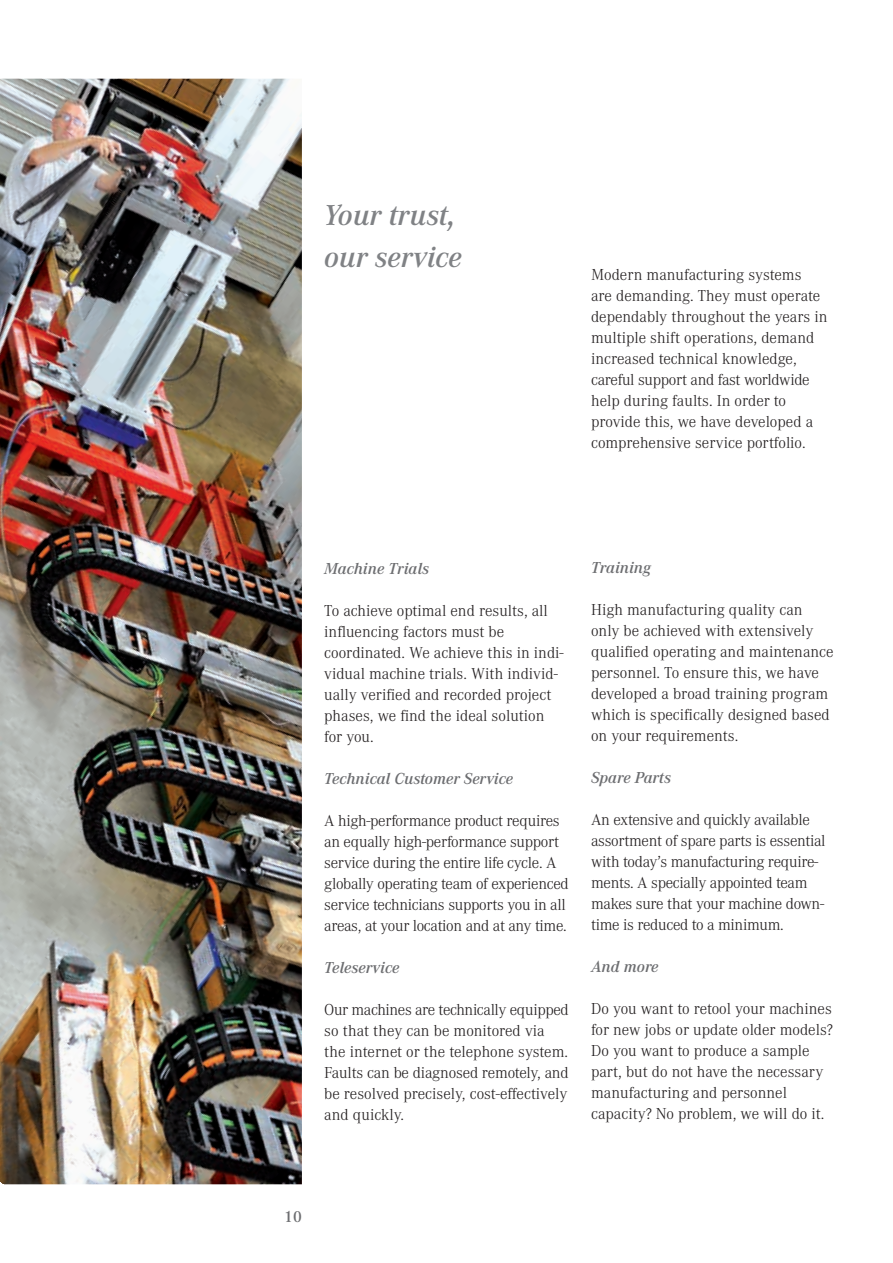
<style>
.page{position:relative;width:893px;height:1263px;background:#fff}
.page>*{position:absolute;margin:0;border:0;box-sizing:border-box;transform-origin:0 0}
.t1{font:italic 600 30px/42px "Corporate A";color:#808285}
.t2{font:300 16.5px/21px "Corporate A";color:#231f20}
.t3{font:300 16.5px/21px "Corporate A";letter-spacing:-.02em;color:#231f20}
.t4{font:italic 600 16.5px "Corporate A";color:#6c6d70}
.t5{font:600 16.5px "Corporate A";color:#6c6d70}
</style>
<div class="page">
<img style="left:0;top:79px;width:302px;height:1105px">
<h1 class="t1" style="left:324px;top:195px;width:139px">Your trust, our service</h1>
<p class="t2" style="left:591px;top:264px;width:238px">Modern manufacturing systems<br>are demanding. They must operate dependably throughout the years in multiple shift operations, demand increased technical knowledge, careful support and fast worldwide help during faults. In order to provide this, we have developed a comprehensive service portfolio.</p>
<p class="t4" style="left:324px;top:558px;width:107px">Machine Trials</p>
<p class="t2" style="left:324px;top:600px;width:241px">To achieve optimal end results, all influencing factors must be coordinated. We achieve this in indi&shy;vidual machine trials. With individ&shy;ually verified and recorded project phases, we find the ideal solution for you.</p>
<p class="t4" style="left:324px;top:768px;width:190px">Technical Customer Service</p>
<p class="t3" style="left:324px;top:810px;width:246px">A high-performance product requires an equally high-performance support service during the entire life cycle. A globally operating team of experienced service technicians supports you in all areas, at your location and at any time.</p>
<p class="t4" style="left:324px;top:957px;width:77px">Teleservice</p>
<p class="t2" style="left:324px;top:999px;width:246px">Our machines are technically equipped so that they can be monitored via the internet or the telephone system.<br>Faults can be diagnosed remotely, and be resolved precisely, cost-effectively and quickly.</p>
<p class="t4" style="left:591px;top:558px;width:61px">Training</p>
<p class="t2" style="left:591px;top:600px;width:244px">High manufacturing quality can only be achieved with extensively qualified operating and maintenance personnel. To ensure this, we have developed a broad training program which is specifically designed based on your requirements.</p>
<p class="t4" style="left:591px;top:768px;width:81px">Spare Parts</p>
<p class="t3" style="left:591px;top:810px;width:236px">An extensive and quickly available assortment of spare parts is essential with today’s manufacturing require&shy;ments. A specially appointed team makes sure that your machine down&shy;time is reduced to a minimum.</p>
<p class="t4" style="left:591px;top:957px;width:69px">And more</p>
<p class="t2" style="left:591px;top:999px;width:243px">Do you want to retool your machines for new jobs or update older models?<br>Do you want to produce a sample part, but do not have the necessary manufacturing and personnel capacity? No problem, we will do it.</p>
<p class="t5" style="left:284px;top:1207px;width:19px">10</p>
</div>
